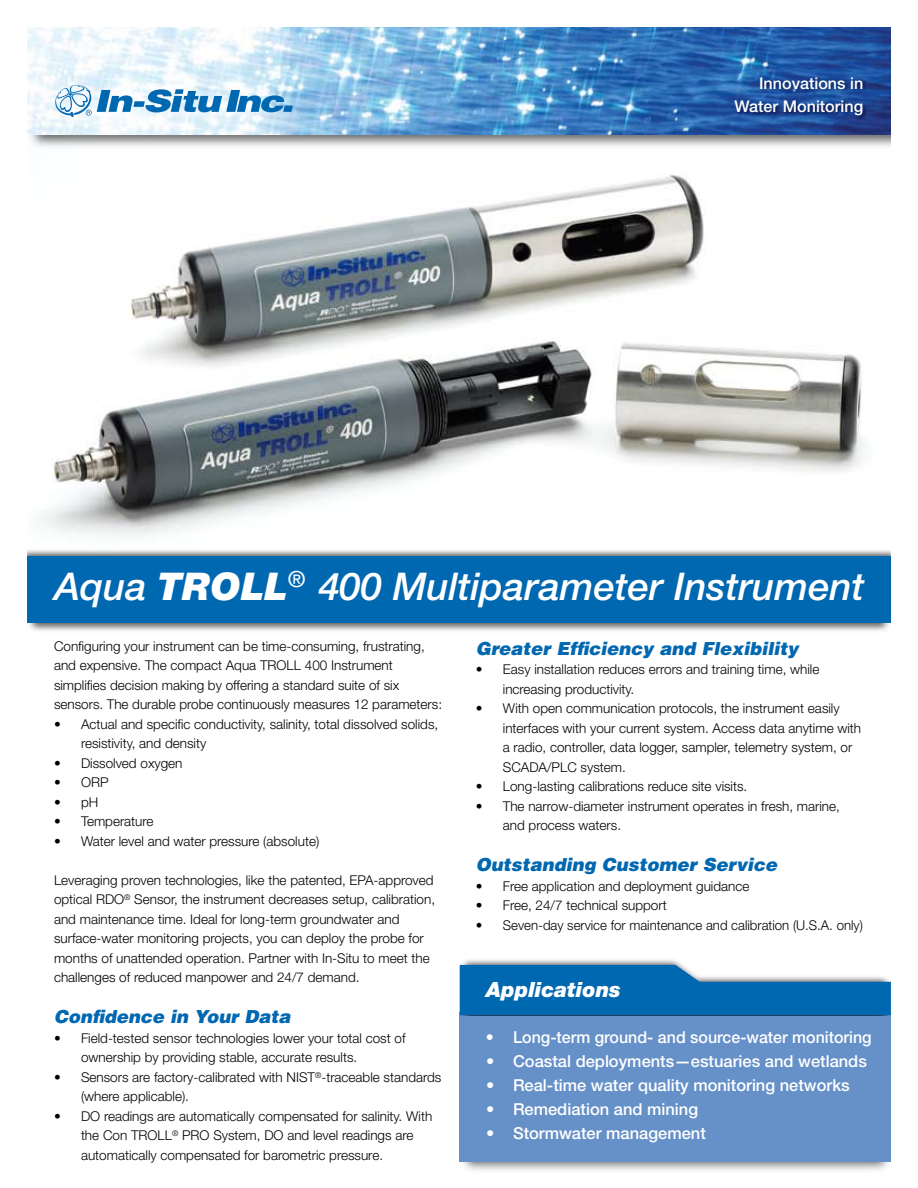
<style>
.page{position:relative;width:918px;height:1188px;background:#fff}
.page>*{position:absolute;margin:0;border:0;box-sizing:border-box;transform-origin:0 0}
.t1{font:italic 500 38.25px "Helvetica Neue";color:#fff}
.t2{font:italic 900 21px "Helvetica Neue";color:#fff}
.t3{font:italic 900 18px "Helvetica";color:#0067b1}
.t4{font:500 16.5px "Helvetica Neue";color:#fff}
.t5{font:500 16.2px/23.1px "Helvetica Neue";color:#fff;text-align:right}
.t6{font:300 13.5px/19.5px "Helvetica Neue";color:#000}
.s1{font-weight:900}
</style>
<div class="page">
<img style="left:39px;top:174px;width:828px;height:365px">
<img style="left:27px;top:622px;width:864px;height:9px">
<div style="left:27px;top:556px;width:864px;height:66px;background:#0067b1"></div>
<img style="left:27px;top:134px;width:864px;height:14px">
<img style="left:27px;top:27px;width:864px;height:107px">
<img style="left:731px;top:72px;width:139px;height:51px">
<img style="left:43px;top:73px;width:283px;height:75px">
<svg style="left:54px;top:85px;width:239px;height:32px"></svg>
<img style="left:460px;top:1161px;width:431px;height:10px">
<div style="left:460px;top:1012px;width:431px;height:149px;background:#6590c8"></div>
<img style="left:460px;top:959px;width:222px;height:6px">
<svg style="left:460px;top:965px;width:431px;height:50px;background:#257cba"></svg>
<p class="t5" style="left:735px;top:71px;width:130px">Innovations in<br>Water Monitoring</p>
<h1 class="t1" style="left:54px;top:564px;width:812px">Aqua <span class="s1">TROLL</span><sup>®</sup> 400 Multiparameter Instrument</h1>
<p class="t6" style="left:54px;top:636px;width:390px">Configuring your instrument can be time-consuming, frustrating, and expensive. The compact Aqua TROLL 400 Instrument simplifies decision making by offering a standard suite of six sensors. The durable probe continuously measures 12 parameters:</p>
<p class="t6" style="left:81px;top:714px;width:359px;text-indent:-27px">• Actual and specific conductivity, salinity, total dissolved solids, resistivity, and density</p>
<p class="t6" style="left:54px;top:753px;width:130px">• Dissolved oxygen</p>
<p class="t6" style="left:54px;top:773px;width:56px">• ORP</p>
<p class="t6" style="left:54px;top:792px;width:46px">• pH</p>
<p class="t6" style="left:54px;top:812px;width:101px">• Temperature</p>
<p class="t6" style="left:54px;top:831px;width:267px">• Water level and water pressure (absolute)</p>
<p class="t6" style="left:54px;top:870px;width:383px">Leveraging proven technologies, like the patented, EPA-approved optical RDO<sup>®</sup> Sensor, the instrument decreases setup, calibration, and maintenance time. Ideal for long-term groundwater and surface-water monitoring projects, you can deploy the probe for months of unattended operation. Partner with In-Situ to meet the challenges of reduced manpower and 24/7 demand.</p>
<h3 class="t3" style="left:54px;top:1005px;width:238px">Confidence in Your Data</h3>
<p class="t6" style="left:81px;top:1028px;width:326px;text-indent:-27px">• Field-tested sensor technologies lower your total cost of ownership by providing stable, accurate results.</p>
<p class="t6" style="left:81px;top:1067px;width:362px;text-indent:-27px">• Sensors are factory-calibrated with NIST<sup>®</sup>-traceable standards (where applicable).</p>
<p class="t6" style="left:81px;top:1106px;width:353px;text-indent:-27px">• DO readings are automatically compensated for salinity. With the Con TROLL<sup>®</sup> PRO System, DO and level readings are automatically compensated for barometric pressure.</p>
<h3 class="t3" style="left:476px;top:636px;width:324px">Greater Efficiency and Flexibility</h3>
<p class="t6" style="left:503px;top:659px;width:318px;text-indent:-27px">• Easy installation reduces errors and training time, while increasing productivity.</p>
<p class="t6" style="left:503px;top:698px;width:360px;text-indent:-27px">• With open communication protocols, the instrument easily interfaces with your current system. Access data anytime with a radio, controller, data logger, sampler, telemetry system, or SCADA/PLC system.</p>
<p class="t6" style="left:476px;top:776px;width:273px">• Long-lasting calibrations reduce site visits.</p>
<p class="t6" style="left:503px;top:796px;width:339px;text-indent:-27px">• The narrow-diameter instrument operates in fresh, marine, and process waters.</p>
<h3 class="t3" style="left:476px;top:853px;width:303px">Outstanding Customer Service</h3>
<p class="t6" style="left:476px;top:876px;width:275px">• Free application and deployment guidance</p>
<p class="t6" style="left:476px;top:895px;width:192px">• Free, 24/7 technical support</p>
<p class="t6" style="left:476px;top:915px;width:389px">• Seven-day service for maintenance and calibration (U.S.A. only)</p>
<h2 class="t2" style="left:486px;top:976px;width:136px">Applications</h2>
<p class="t4" style="left:486px;top:1028px;width:387px">• Long-term ground- and source-water monitoring</p>
<p class="t4" style="left:486px;top:1052px;width:382px">• Coastal deployments—estuaries and wetlands</p>
<p class="t4" style="left:486px;top:1076px;width:365px">• Real-time water quality monitoring networks</p>
<p class="t4" style="left:486px;top:1100px;width:214px">• Remediation and mining</p>
<p class="t4" style="left:486px;top:1124px;width:221px">• Stormwater management</p>
</div>
